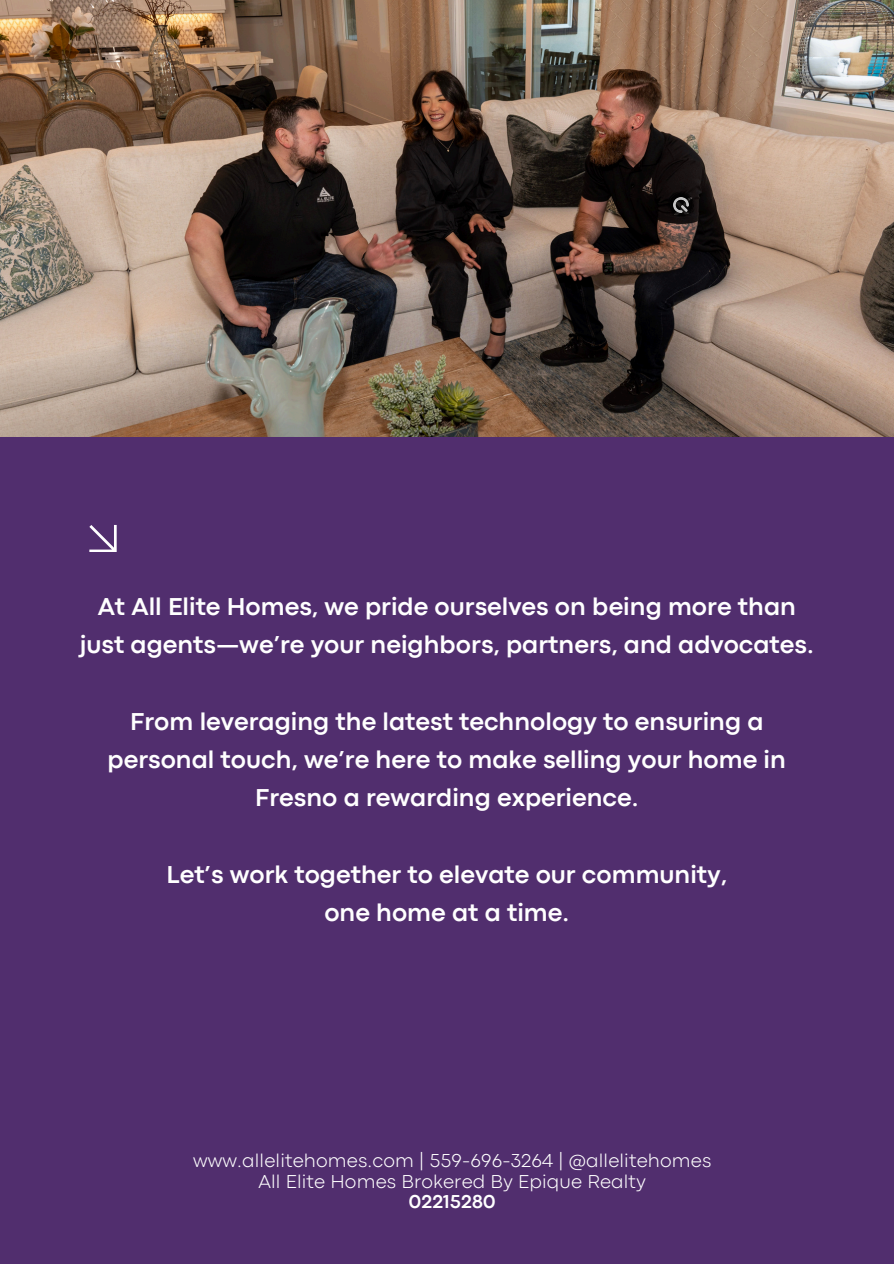
<style>
.page{position:relative;width:894px;height:1264px;background:#fff}
.page>*{position:absolute;margin:0;border:0;box-sizing:border-box;transform-origin:0 0}
.t1{font:700 25.5px/38.2px "Codec Pro";color:#fff;text-align:center}
.t2{font:300 19.5px "Codec Pro";letter-spacing:.01em;color:#fff}
.t3{font:700 19.5px "Codec Pro";letter-spacing:.01em;color:#fff}
</style>
<div class="page">
<div style="left:0;top:0;width:893px;height:1263px;background:#512e6e"></div>
<img style="left:0;top:0;width:893px;height:436px">
<svg style="left:667px;top:191px;width:27px;height:27px"></svg>
<svg style="left:89px;top:525px;width:27px;height:27px"></svg>
<img style="left:673px;top:198px;width:15px;height:14px">
<p class="t1" style="left:80px;top:589px;width:735px">At All Elite Homes, we pride ourselves on being more than just agents—we’re your neighbors, partners, and advocates.</p>
<p class="t1" style="left:108px;top:704px;width:679px">From leveraging the latest technology to ensuring a personal touch, we’re here to make selling your home in<br>Fresno a rewarding experience.</p>
<p class="t1" style="left:166px;top:857px;width:562px">Let’s work together to elevate our community, one home at a time.</p>
<p class="t2" style="left:193px;top:1153px;width:519px">www.allelitehomes.com | 559-696-3264 | @allelitehomes</p>
<h1 class="t2" style="left:258px;top:1174px;width:389px">All Elite Homes Brokered By Epique Realty</h1>
<h1 class="t3" style="left:409px;top:1194px;width:88px">02215280</h1>
</div>
